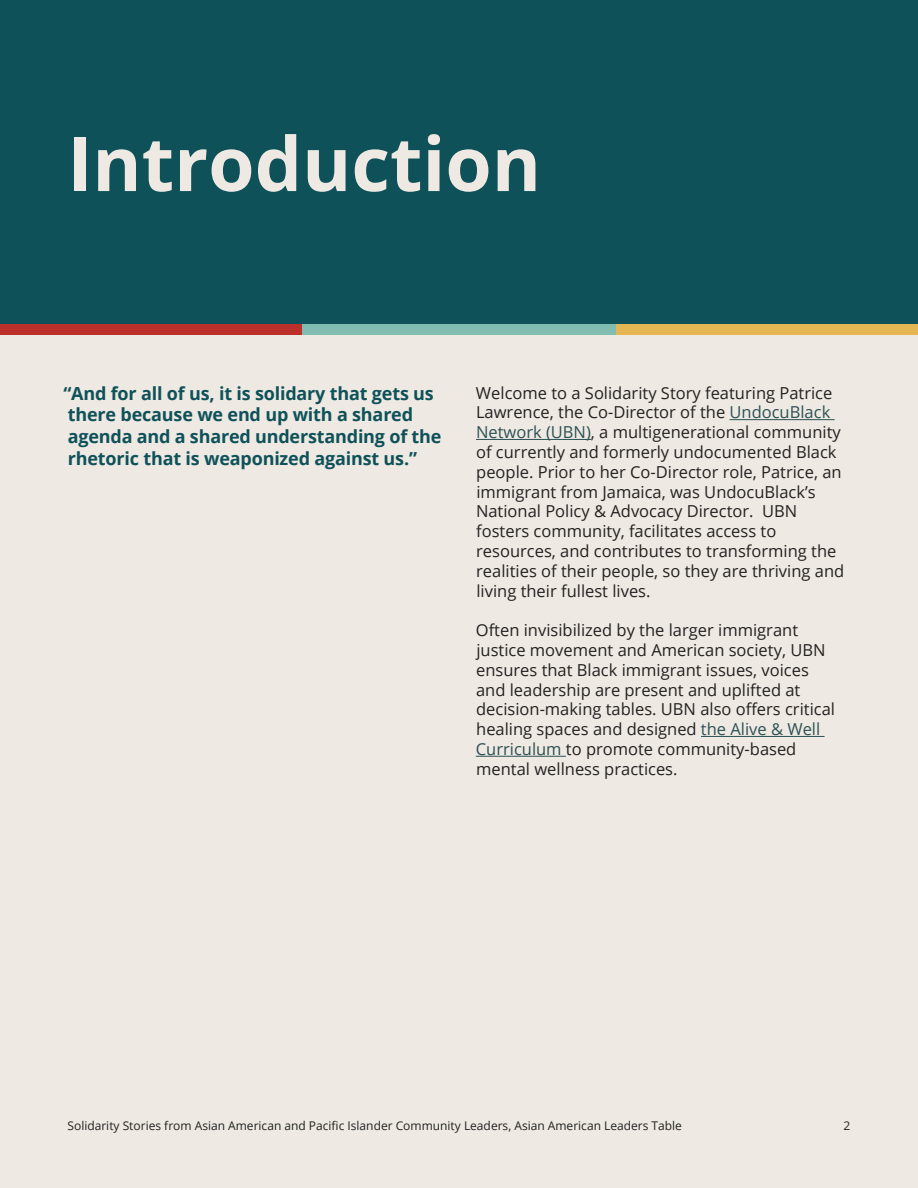
<style>
.page{position:relative;width:918px;height:1188px;background:#eee9e2}
.page>*{position:absolute;margin:0;border:0;box-sizing:border-box;transform-origin:0 0}
.t1{font:700 75px "Open Sans";color:#eee9e2}
.t2{font:700 18px/21.6px "Open Sans";letter-spacing:-.01em;color:#0f5159}
.t3{font:16.5px/19.8px "Open Sans";color:#242121}
.t4{font:12px "Open Sans";color:#232221}
.s1{color:#2c5155}
</style>
<div class="page">
<div style="left:0;top:0;width:918px;height:324px;background:#0f5159"></div>
<hr style="left:730px;top:419px;width:105px;height:1px;background:#2c5155">
<hr style="left:476px;top:439px;width:115px;height:1px;background:#2c5155">
<hr style="left:701px;top:736px;width:124px;height:1px;background:#2c5155">
<hr style="left:476px;top:756px;width:90px;height:1px;background:#2c5155">
<div style="left:302px;top:324px;width:314px;height:11px;background:#80bcaf"></div>
<div style="left:0;top:324px;width:302px;height:11px;background:#bc2f2b"></div>
<div style="left:616px;top:324px;width:302px;height:11px;background:#e5b654"></div>
<h1 class="t1" style="left:68px;top:111px;width:475px">Introduction</h1>
<p class="t2" style="left:63px;top:382px;width:380px">“And for all of us, it is solidary that gets us there because we end up with a shared agenda and a shared understanding of the rhetoric that is weaponized against us.”</p>
<p class="t3" style="left:476px;top:382px;width:370px">Welcome to a Solidarity Story featuring Patrice Lawrence, the Co-Director of the <span class="s1">UndocuBlack Network (UBN)</span>, a multigenerational community of currently and formerly undocumented Black people. Prior to her Co-Director role, Patrice, an immigrant from Jamaica, was UndocuBlack’s National Policy &amp; Advocacy Director. UBN fosters community, facilitates access to resources, and contributes to transforming the realities of their people, so they are thriving and living their fullest lives.</p>
<p class="t3" style="left:476px;top:620px;width:361px">Often invisibilized by the larger immigrant justice movement and American society, UBN ensures that Black immigrant issues, voices and leadership are present and uplifted at decision-making tables. UBN also offers critical healing spaces and designed <span class="s1">the Alive &amp; Well Curriculum</span> to promote community-based mental wellness practices.</p>
<p class="t4" style="left:68px;top:1117px;width:616px">Solidarity Stories from Asian American and Pacific Islander Community Leaders, Asian American Leaders Table</p>
<p class="t4" style="left:844px;top:1117px;width:8px">2</p>
</div>
